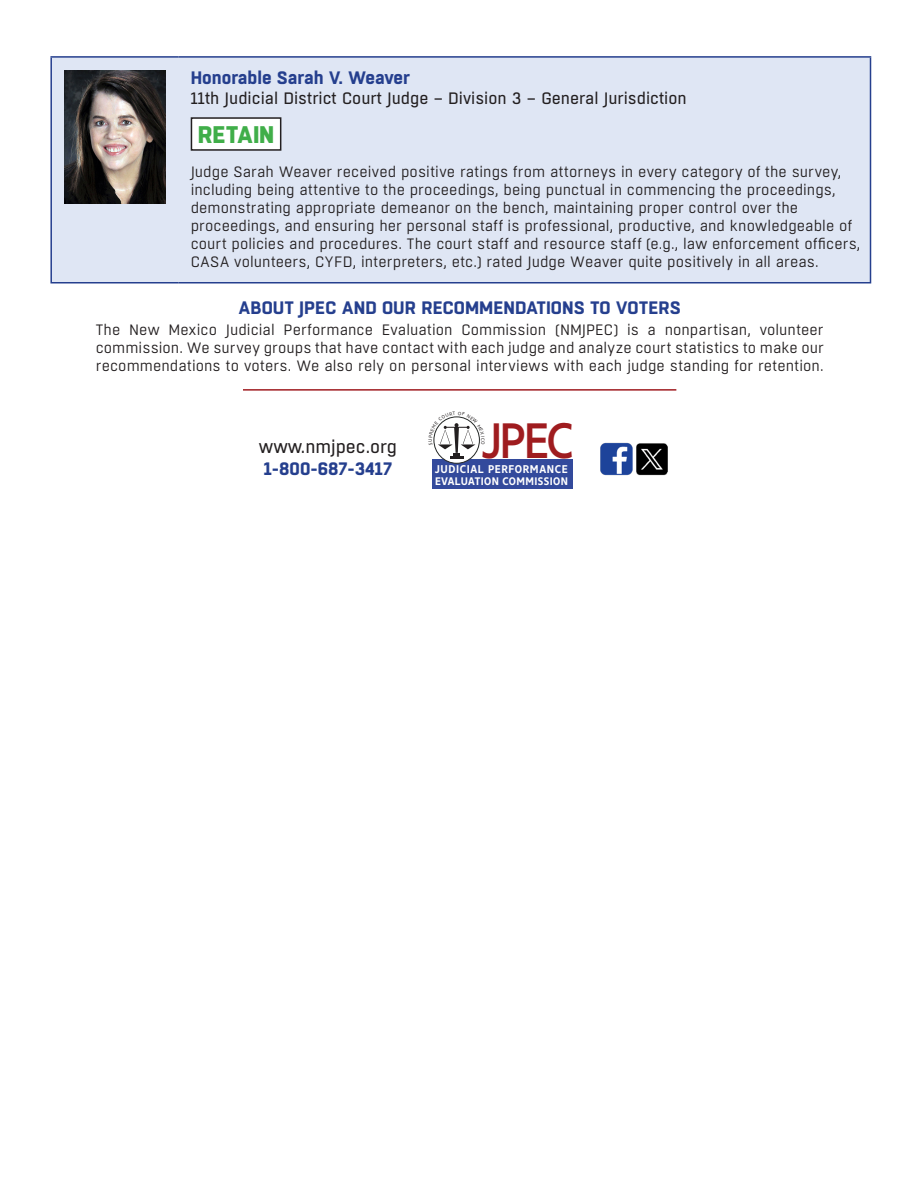
<style>
.page{position:relative;width:918px;height:1188px;background:#fff}
.page>*{position:absolute;margin:0;border:0;box-sizing:border-box;transform-origin:0 0}
.t1{font:500 49.5px "Core Sans N55";color:#9f1c1f;scale:.88 1}
.t2{font:800 24px "Boxed";letter-spacing:-.01em;color:#40ae49}
.t3{font:700 18px "Boxed";color:#253f8e}
.t4{font:18px "Boxed";color:#231f20}
.t5{font:16.5px "Boxed";color:#231f20}
.t6{font:15px/18px "Boxed";letter-spacing:.005em;color:#231f20}
.t7{font:700 11.25px "Core Sans N65";letter-spacing:.06em;color:#fff;scale:.88 1}
.t8{font:700 10.95px "Core Sans N65";letter-spacing:.04em;color:#fff;scale:.88 1}
</style>
<div class="page">
<div style="left:52px;top:58px;width:818px;height:224px;background:#dfe6f4"></div>
<hr style="left:50px;top:58px;width:2px;height:224px;background:#253f8e">
<hr style="left:870px;top:58px;width:1px;height:224px;background:#253f8e">
<hr style="left:50px;top:56px;width:129px;height:2px;background:#253f8e">
<hr style="left:179px;top:56px;width:692px;height:2px;background:#253f8e">
<hr style="left:50px;top:282px;width:129px;height:2px;background:#253f8e">
<hr style="left:179px;top:282px;width:692px;height:2px;background:#253f8e">
<img style="left:65px;top:70px;width:101px;height:134px">
<div style="left:191px;top:118px;width:90px;height:32px;background:#fff"></div>
<div style="left:191px;top:117px;width:90px;height:34px;border:2px solid #231f20"></div>
<hr style="left:243px;top:389px;width:433px;height:2px;background:#a01d21">
<div style="left:432px;top:460px;width:140px;height:29px;background:#334a9c"></div>
<svg style="left:434px;top:417px;width:45px;height:46px"></svg>
<img style="left:636px;top:443px;width:32px;height:33px">
<img style="left:600px;top:442px;width:32px;height:34px">
<svg style="left:433px;top:416px;width:47px;height:43px"></svg>
<p class="t3" style="left:191px;top:66px;width:221px">Honorable Sarah V. Weaver</p>
<p class="t5" style="left:191px;top:87px;width:498px">11th Judicial District Court Judge – Division 3 – General Jurisdiction</p>
<p class="t2" style="left:198px;top:118px;width:78px">RETAIN</p>
<p class="t6" style="left:191px;top:163px;width:671px">Judge Sarah Weaver received positive ratings from attorneys in every category of the survey, including being attentive to the proceedings, being punctual in commencing the proceedings, demonstrating appropriate demeanor on the bench, maintaining proper control over the proceedings, and ensuring her personal staff is professional, productive, and knowledgeable of court policies and procedures. The court staff and resource staff (e.g., law enforcement officers, CASA volunteers, CYFD, interpreters, etc.) rated Judge Weaver quite positively in all areas.</p>
<p class="t3" style="left:239px;top:295px;width:444px">ABOUT JPEC AND OUR RECOMMENDATIONS TO VOTERS</p>
<p class="t6" style="left:96px;top:321px;width:730px;text-align:justify">The New Mexico Judicial Performance Evaluation Commission (NMJPEC) is a nonpartisan, volunteer commission. We survey groups that have contact with each judge and analyze court statistics to make our recommendations to voters. We also rely on personal interviews with each judge standing for retention.</p>
<p class="t4" style="left:259px;top:435px;width:140px">www.nmjpec.org</p>
<p class="t3" style="left:264px;top:456px;width:130px">1-800-687-3417</p>
<p class="t1" style="left:482px;top:408px;width:106px">JPEC</p>
<p class="t7" style="left:435px;top:462px;width:152px">JUDICIAL PERFORMANCE</p>
<p class="t8" style="left:435px;top:474px;width:152px">EVALUATION COMMISSION</p>
</div>
